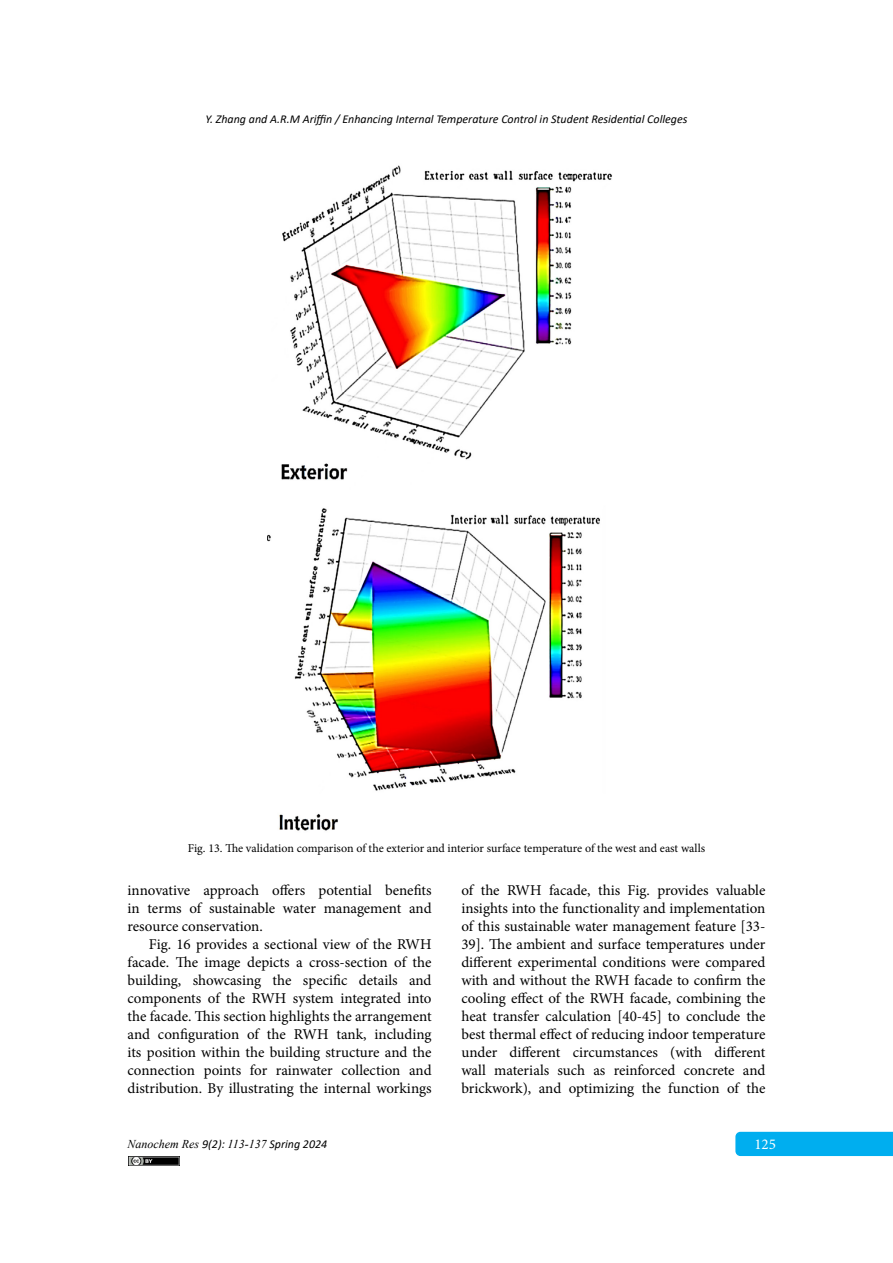
<style>
.page{position:relative;width:893px;height:1263px;background:#fff}
.page>*{position:absolute;margin:0;border:0;box-sizing:border-box;transform-origin:0 0}
.t1{font:15px/18px "Minion Pro";letter-spacing:-.005em;color:#000;text-align:justify}
.t2{font:15px "Minion Pro";color:#fff}
.t3{font:13.2px "Times New Roman";color:#000}
.t4{font:12px "Minion Pro";color:#000}
.t5{font:italic 12px "Calibri";color:#000}
.t6{font:italic 12px "Times New Roman";color:#000}
.s1{font-weight:700}
.s2{font-family:"Calibri"}
</style>
<div class="page">
<div style="left:735px;top:1132px;width:158px;height:24px;background:#00aeef"></div>
<img style="left:129px;top:1156px;width:50px;height:9px">
<img style="left:268px;top:165px;width:344px;height:666px">
<p class="t5" style="left:205px;top:111px;width:483px">Y. Zhang and A.R.M Ariffin / Enhancing Internal Temperature Control in Student Residential Colleges</p>
<p class="t3" style="left:173px;top:839px;width:513px"><span class="s1">Figure 13.</span> The validation comparison of the exterior and interior surface temperature of the west</p>
<p class="t4" style="left:188px;top:840px;width:519px">Fig. 13. The validation comparison of the exterior and interior surface temperature of the west and east walls</p>
<p class="t1" style="left:128px;top:881px;width:306px">innovative approach offers potential benefits in terms of sustainable water management and resource conservation.</p>
<p class="t1" style="left:128px;top:935px;width:306px;text-indent:21px">Fig. 16 provides a sectional view of the RWH facade. The image depicts a cross-section of the building, showcasing the specific details and components of the RWH system integrated into the facade. This section highlights the arrangement and configuration of the RWH tank, including its position within the building structure and the connection points for rainwater collection and distribution. By illustrating the internal workings</p>
<p class="t1" style="left:461px;top:881px;width:306px">of the RWH facade, this Fig. provides valuable insights into the functionality and implementation of this sustainable water management feature [33- 39]. The ambient and surface temperatures under different experimental conditions were compared with and without the RWH facade to confirm the cooling effect of the RWH facade, combining the heat transfer calculation [40-45] to conclude the best thermal effect of reducing indoor temperature under different circumstances (with different wall materials such as reinforced concrete and brickwork), and optimizing the function of the</p>
<p class="t6" style="left:128px;top:1136px;width:201px">Nanochem Res <span class="s2">9(2):</span> 113-137 <span class="s2">Spring 2024</span></p>
<p class="t2" style="left:754px;top:1134px;width:23px">125</p>
</div>
